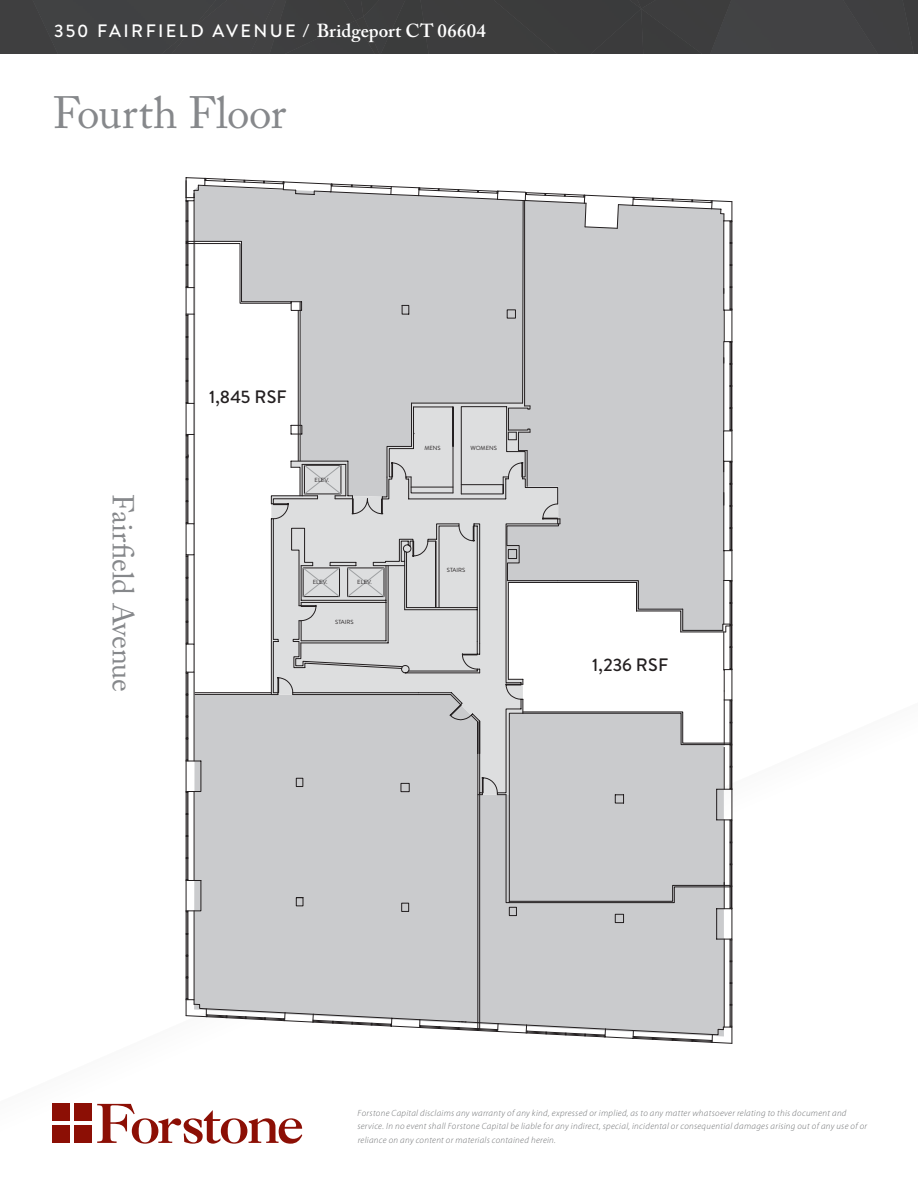
<style>
.page{position:relative;width:918px;height:1188px;background:#fff}
.page>*{position:absolute;margin:0;border:0;box-sizing:border-box;transform-origin:0 0}
.t1{font:45px "Adobe Caslon Pro";letter-spacing:-.005em;color:#86888b}
.t2{font:30px "Adobe Caslon Pro";letter-spacing:-.01em;color:#86888b}
.t3{font:500 18px "Brandon Grotesque";letter-spacing:.135em;color:#fff}
.t4{font:500 18px "Brandon Grotesque";letter-spacing:.01em;color:#231f20}
.t5{font:italic 300 9px/13.5px "Myriad Pro";letter-spacing:.035em;color:#6d6f71}
.t6{font:6px "Brandon Grotesque";color:#231f20}
.s1{font-family:"Adobe Caslon Pro";font-weight:600}
.s2{font-family:"Adobe Caslon Pro";font-weight:600;font-size:18.75px}
</style>
<div class="page">
<svg style="left:97px;top:1104px;width:205px;height:40px"></svg>
<div style="left:52px;top:1104px;width:18px;height:17px;background:#8c0f05"></div>
<div style="left:74px;top:1104px;width:17px;height:17px;background:#8c0f05"></div>
<div style="left:52px;top:1125px;width:18px;height:17px;background:#8c0f05"></div>
<div style="left:74px;top:1125px;width:17px;height:17px;background:#8c0f05"></div>
<div style="left:429px;top:0;width:65px;height:54px;background:#3d3d3d"></div>
<img style="left:405px;top:0;width:24px;height:54px">
<div style="left:364px;top:0;width:41px;height:54px;background:#3d3d3e"></div>
<div style="left:0;top:0;width:33px;height:54px;background:#3f3f40"></div>
<img style="left:364px;top:17px;width:15px;height:37px">
<img style="left:355px;top:21px;width:20px;height:33px">
<div style="left:216px;top:0;width:54px;height:54px;background:#424243"></div>
<img style="left:216px;top:0;width:11px;height:28px">
<img style="left:355px;top:0;width:9px;height:21px">
<div style="left:270px;top:0;width:85px;height:54px;background:#3d3e3f"></div>
<div style="left:33px;top:0;width:183px;height:54px;background:#414243"></div>
<div style="left:731px;top:0;width:112px;height:54px;background:#424244"></div>
<img style="left:914px;top:0;width:4px;height:54px">
<div style="left:843px;top:0;width:71px;height:54px;background:#3f3f41"></div>
<div style="left:494px;top:0;width:237px;height:54px;background:#3c3c3d"></div>
<img style="left:638px;top:0;width:18px;height:9px">
<div style="left:591px;top:9px;width:52px;height:45px;background:#3b3b3c"></div>
<hr style="left:732px;top:221px;width:1px;height:89px;background:#231f20">
<svg style="left:186px;top:916px;width:546px;height:125px"></svg>
<svg style="left:408px;top:916px;width:152px;height:113px;background:#c6c7c9"></svg>
<hr style="left:478px;top:722px;width:1px;height:307px;background:#231f20">
<svg style="left:186px;top:177px;width:546px;height:739px"></svg>
<hr style="left:195px;top:694px;width:76px;height:1px;background:#231f20">
<hr style="left:195px;top:692px;width:76px;height:1px;background:#231f20">
<h3 class="t3" style="left:54px;top:19px;width:433px">350 FAIRFIELD AVENUE <span class="s1">/</span> <span class="s2">Bridgeport CT 06604</span></h3>
<h1 class="t1" style="left:53px;top:86px;width:235px">Fourth Floor</h1>
<h2 class="t2" style="left:141px;top:494px;width:199px;rotate:90deg">Fairfield Avenue</h2>
<h3 class="t4" style="left:209px;top:384px;width:79px">1,845 RSF</h3>
<p class="t6" style="left:315px;top:475px;width:16px">ELEV.</p>
<p class="t6" style="left:313px;top:577px;width:16px">ELEV.</p>
<p class="t6" style="left:357px;top:577px;width:16px">ELEV.</p>
<p class="t6" style="left:335px;top:618px;width:20px">STAIRS</p>
<p class="t6" style="left:424px;top:443px;width:18px">MENS</p>
<p class="t6" style="left:470px;top:443px;width:28px">WOMENS</p>
<p class="t6" style="left:447px;top:566px;width:20px">STAIRS</p>
<h3 class="t4" style="left:592px;top:653px;width:78px">1,236 RSF</h3>
<p class="t5" style="left:357px;top:1106px;width:511px">Forstone Capital disclaims any warranty of any kind, expressed or implied, as to any matter whatsoever relating to this document and service. In no event shall Forstone Capital be liable for any indirect, special, incidental or consequential damages arising out of any use of or reliance on any content or materials contained herein.</p>
</div>
